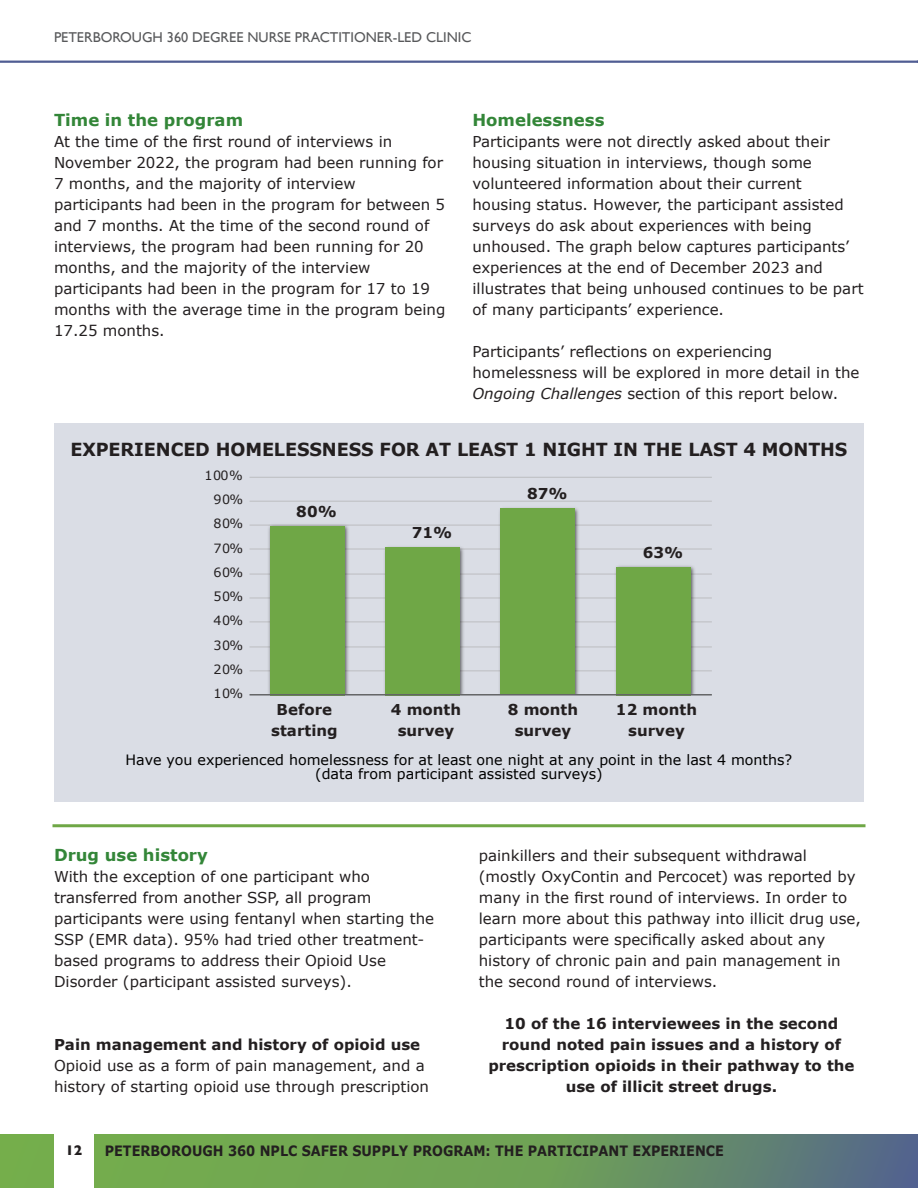
<style>
.page{position:relative;width:918px;height:1188px;background:#fff}
.page>*{position:absolute;margin:0;border:0;box-sizing:border-box;transform-origin:0 0}
.t1{font:700 18px "Verdana";letter-spacing:-.005em;color:#231f20}
.t2{font:700 16.5px "Verdana";color:#338638}
.t3{font:15px/21px "Verdana";color:#231f20}
.t4{font:700 15px/21px "Verdana";color:#231f20;text-align:center}
.t5{font:14.25px/14.2px "Verdana";color:#000;text-align:center}
.t6{font:700 14.25px "Verdana";color:#231f20;scale:.9 1}
.t7{font:14.25px "Gill Sans";color:#58595b}
.t8{font:700 14.25px "Gill Sans";color:#231f20}
.t9{font:12.75px "Verdana";letter-spacing:.05em;color:#231f20}
.s1{font-style:italic}
</style>
<div class="page">
<hr style="left:0;top:61px;width:918px;height:2px;background:#505d93">
<svg style="left:0;top:1134px;width:917px;height:54px"></svg>
<div style="left:54px;top:1127px;width:40px;height:61px;background:#fff"></div>
<hr style="left:917px;top:1134px;width:1px;height:54px;background:#52618f">
<div style="left:54px;top:423px;width:810px;height:379px;background:#dadde5"></div>
<hr style="left:250px;top:670px;width:462px;height:1px;background:#bcbdc0">
<hr style="left:250px;top:647px;width:462px;height:1px;background:#bcbdc0">
<hr style="left:250px;top:622px;width:462px;height:1px;background:#bcbdc0">
<hr style="left:250px;top:598px;width:462px;height:1px;background:#bcbdc0">
<hr style="left:250px;top:574px;width:462px;height:1px;background:#bcbdc0">
<hr style="left:250px;top:549px;width:462px;height:1px;background:#bcbdc0">
<hr style="left:250px;top:525px;width:462px;height:1px;background:#bcbdc0">
<hr style="left:250px;top:501px;width:462px;height:1px;background:#bcbdc0">
<hr style="left:250px;top:477px;width:462px;height:1px;background:#bcbdc0">
<img style="left:266px;top:524px;width:85px;height:170px">
<img style="left:381px;top:546px;width:85px;height:148px">
<img style="left:496px;top:507px;width:85px;height:187px">
<img style="left:612px;top:565px;width:86px;height:129px">
<div style="left:271px;top:526px;width:74px;height:169px;background:#6fa746"></div>
<div style="left:386px;top:547px;width:74px;height:148px;background:#6fa746"></div>
<div style="left:501px;top:509px;width:74px;height:186px;background:#6fa746"></div>
<div style="left:617px;top:567px;width:74px;height:128px;background:#6fa746"></div>
<hr style="left:250px;top:694px;width:462px;height:2px;background:#636466">
<hr style="left:54px;top:824px;width:810px;height:3px;background:#6fa746">
<p class="t7" style="left:54px;top:32px;width:419px">PETERBOROUGH 360 DEGREE NURSE PRACTITIONER-LED CLINIC</p>
<p class="t2" style="left:54px;top:113px;width:191px">Time in the program</p>
<p class="t3" style="left:54px;top:132px;width:393px">At the time of the first round of interviews in November 2022, the program had been running for 7 months, and the majority of interview participants had been in the program for between 5 and 7 months. At the time of the second round of interviews, the program had been running for 20 months, and the majority of the interview participants had been in the program for 17 to 19 months with the average time in the program being 17.25 months.</p>
<p class="t2" style="left:472px;top:113px;width:134px">Homelessness</p>
<p class="t3" style="left:472px;top:132px;width:393px">Participants were not directly asked about their housing situation in interviews, though some volunteered information about their current housing status. However, the participant assisted surveys do ask about experiences with being unhoused. The graph below captures participants’ experiences at the end of December 2023 and illustrates that being unhoused continues to be part of many participants’ experience.</p>
<p class="t3" style="left:472px;top:342px;width:389px">Participants’ reflections on experiencing homelessness will be explored in more detail in the<br><span class="s1">Ongoing Challenges</span> section of this report below.</p>
<p class="t1" style="left:70px;top:443px;width:779px">EXPERIENCED HOMELESSNESS FOR AT LEAST 1 NIGHT IN THE LAST 4 MONTHS</p>
<p class="t9" style="left:204px;top:470px;width:40px">100%</p>
<p class="t9" style="left:214px;top:494px;width:31px">90%</p>
<p class="t9" style="left:214px;top:518px;width:31px">80%</p>
<p class="t9" style="left:214px;top:543px;width:31px">70%</p>
<p class="t9" style="left:214px;top:567px;width:31px">60%</p>
<p class="t9" style="left:214px;top:591px;width:31px">50%</p>
<p class="t9" style="left:214px;top:615px;width:31px">40%</p>
<p class="t9" style="left:214px;top:640px;width:31px">30%</p>
<p class="t9" style="left:214px;top:664px;width:31px">20%</p>
<p class="t9" style="left:214px;top:688px;width:31px">10%</p>
<p class="t4" style="left:296px;top:502px;width:42px">80%</p>
<p class="t4" style="left:412px;top:524px;width:42px">71%</p>
<p class="t4" style="left:527px;top:485px;width:42px">87%</p>
<p class="t4" style="left:643px;top:543px;width:42px">63%</p>
<p class="t4" style="left:271px;top:700px;width:68px">Before starting</p>
<p class="t4" style="left:391px;top:700px;width:72px">4 month survey</p>
<p class="t4" style="left:508px;top:700px;width:72px">8 month survey</p>
<p class="t4" style="left:616px;top:700px;width:83px">12 month survey</p>
<p class="t5" style="left:126px;top:754px;width:668px">Have you experienced homelessness for at least one night at any point in the last 4 months? (data from participant assisted surveys)</p>
<p class="t2" style="left:54px;top:848px;width:155px">Drug use history</p>
<p class="t3" style="left:54px;top:867px;width:382px">With the exception of one participant who transferred from another SSP, all program participants were using fentanyl when starting the SSP (EMR data). 95% had tried other treatment&shy;based programs to address their Opioid Use Disorder (participant assisted surveys).</p>
<p class="t4" style="left:54px;top:1035px;width:368px">Pain management and history of opioid use</p>
<p class="t3" style="left:54px;top:1056px;width:377px">Opioid use as a form of pain management, and a history of starting opioid use through prescription</p>
<p class="t3" style="left:479px;top:846px;width:384px">painkillers and their subsequent withdrawal (mostly OxyContin and Percocet) was reported by many in the first round of interviews. In order to learn more about this pathway into illicit drug use, participants were specifically asked about any history of chronic pain and pain management in the second round of interviews.</p>
<p class="t4" style="left:488px;top:1014px;width:368px">10 of the 16 interviewees in the second round noted pain issues and a history of prescription opioids in their pathway to the use of illicit street drugs.</p>
<p class="t8" style="left:66px;top:1145px;width:18px">12</p>
<p class="t6" style="left:105px;top:1145px;width:689px">PETERBOROUGH 360 NPLC SAFER SUPPLY PROGRAM: THE PARTICIPANT EXPERIENCE</p>
</div>
